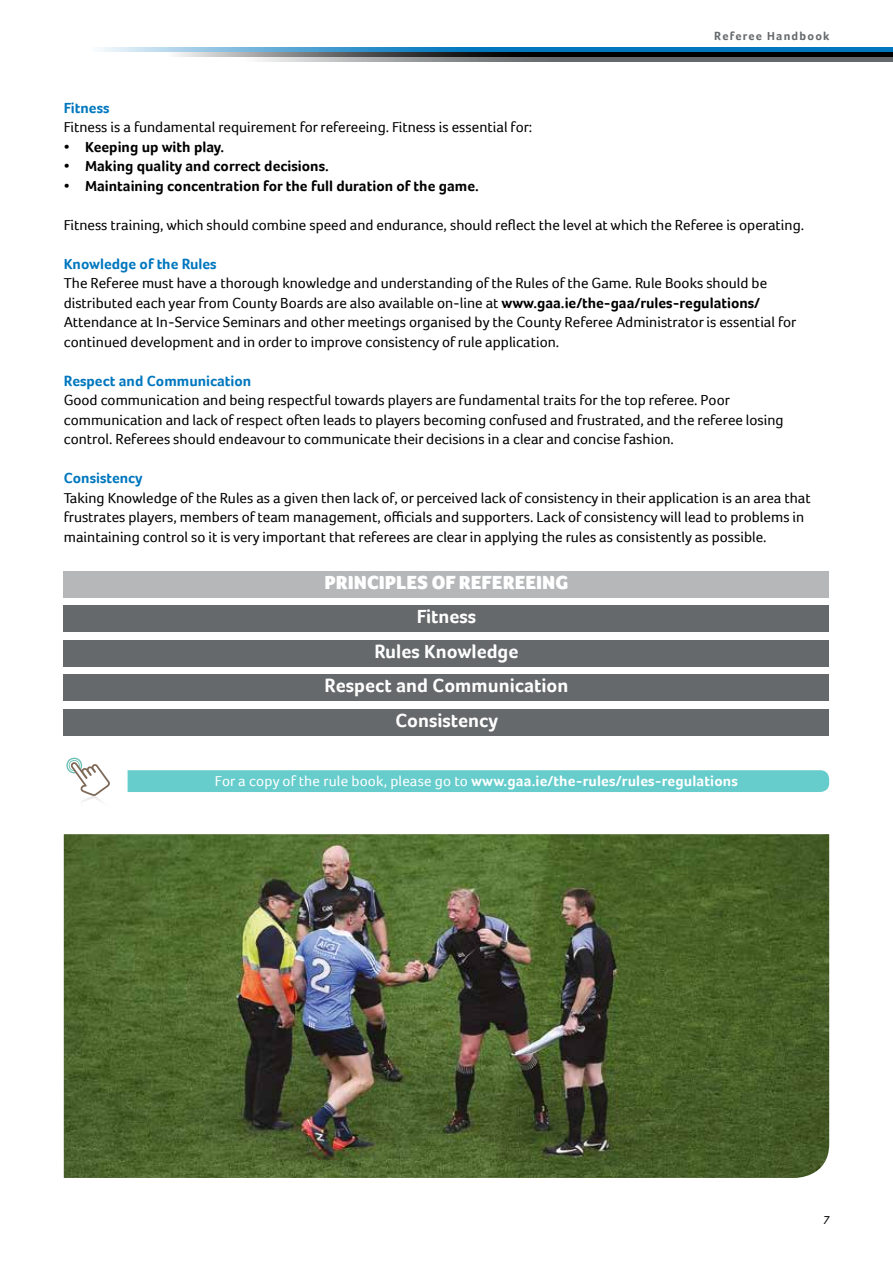
<style>
.page{position:relative;width:893px;height:1263px;background:#fff}
.page>*{position:absolute;margin:0;border:0;box-sizing:border-box;transform-origin:0 0}
.t1{font:700 19.5px/34.5px "Foco";color:#fff;text-align:center}
.t2{font:900 19.5px "Foco";color:#fff}
.t3{font:15px/19.5px "Foco";color:#000}
.t4{font:700 15px "Foco";color:#000}
.t5{font:700 15px "Foco";letter-spacing:.01em;color:#fff}
.t6{font:700 15px "Foco";color:#0077be}
.t7{font:700 12px "Foco";letter-spacing:.1em;color:#65696b}
.t8{font:italic 12px "Foco";color:#000}
.s1{font-weight:700}
.s2{font-weight:400}
</style>
<div class="page">
<svg style="left:101px;top:48px;width:792px;height:4px;background:#3090ca"></svg>
<svg style="left:177px;top:52px;width:716px;height:5px;background:#303030"></svg>
<svg style="left:258px;top:57px;width:635px;height:5px;background:#818486"></svg>
<div style="left:64px;top:571px;width:765px;height:26px;background:#b6b7b9"></div>
<div style="left:64px;top:605px;width:765px;height:27px;background:#65696b"></div>
<div style="left:64px;top:640px;width:765px;height:26px;background:#65696b"></div>
<div style="left:64px;top:674px;width:765px;height:27px;background:#65696b"></div>
<div style="left:64px;top:709px;width:765px;height:26px;background:#65696b"></div>
<svg style="left:66px;top:757px;width:44px;height:39px"></svg>
<hr style="left:73px;top:796px;width:37px;height:1px;background:#e9e6e4">
<hr style="left:73px;top:797px;width:37px;height:1px;background:#ece9e8">
<hr style="left:73px;top:798px;width:37px;height:1px;background:#eeebeb">
<hr style="left:73px;top:799px;width:37px;height:1px;background:#f0eeed">
<hr style="left:73px;top:800px;width:37px;height:1px;background:#f4f2f1">
<hr style="left:73px;top:801px;width:37px;height:1px;background:#f6f5f5">
<hr style="left:73px;top:802px;width:37px;height:1px;background:#f9f8f8">
<hr style="left:73px;top:803px;width:37px;height:1px;background:#fafafa">
<hr style="left:73px;top:804px;width:37px;height:1px;background:#fbfbfb">
<div style="left:128px;top:770px;width:701px;height:22px;background:#6cc"></div>
<img style="left:64px;top:834px;width:765px;height:344px">
<p class="t7" style="left:714px;top:29px;width:117px">Referee Handbook</p>
<p class="t6" style="left:64px;top:99px;width:47px">Fitness</p>
<p class="t3" style="left:64px;top:117px;width:470px">Fitness is a fundamental requirement for refereeing. Fitness is essential for:</p>
<p class="t4" style="left:64px;top:138px;width:162px">• Keeping up with play.</p>
<p class="t4" style="left:64px;top:157px;width:267px">• Making quality and correct decisions.</p>
<p class="t4" style="left:64px;top:177px;width:416px">• Maintaining concentration for the full duration of the game.</p>
<p class="t3" style="left:64px;top:215px;width:742px">Fitness training, which should combine speed and endurance, should reflect the level at which the Referee is operating.</p>
<p class="t6" style="left:64px;top:255px;width:154px">Knowledge of the Rules</p>
<p class="t3" style="left:64px;top:273px;width:734px">The Referee must have a thorough knowledge and understanding of the Rules of the Game. Rule Books should be distributed each year from County Boards are also available on-line at <span class="s1">www.gaa.ie/the-gaa/rules-regulations/ </span>Attendance at In-Service Seminars and other meetings organised by the County Referee Administrator is essential for continued development and in order to improve consistency of rule application.</p>
<p class="t6" style="left:64px;top:372px;width:189px">Respect and Communication</p>
<p class="t3" style="left:64px;top:390px;width:721px">Good communication and being respectful towards players are fundamental traits for the top referee. Poor communication and lack of respect often leads to players becoming confused and frustrated, and the referee losing control. Referees should endeavour to communicate their decisions in a clear and concise fashion.</p>
<p class="t6" style="left:64px;top:469px;width:80px">Consistency</p>
<p class="t3" style="left:64px;top:488px;width:749px">Taking Knowledge of the Rules as a given then lack of, or perceived lack of consistency in their application is an area that frustrates players, members of team management, officials and supporters. Lack of consistency will lead to problems in maintaining control so it is very important that referees are clear in applying the rules as consistently as possible.</p>
<h1 class="t2" style="left:325px;top:571px;width:245px">PRINCIPLES OF REFEREEING</h1>
<h1 class="t1" style="left:325px;top:599px;width:245px">Fitness<br>Rules Knowledge<br>Respect and Communication<br>Consistency</h1>
<p class="t5" style="left:215px;top:772px;width:525px"><span class="s2">For a copy of the rule book, please go to</span> www.gaa.ie/the-rules/rules-regulations</p>
<p class="t8" style="left:823px;top:1213px;width:10px">7</p>
</div>
